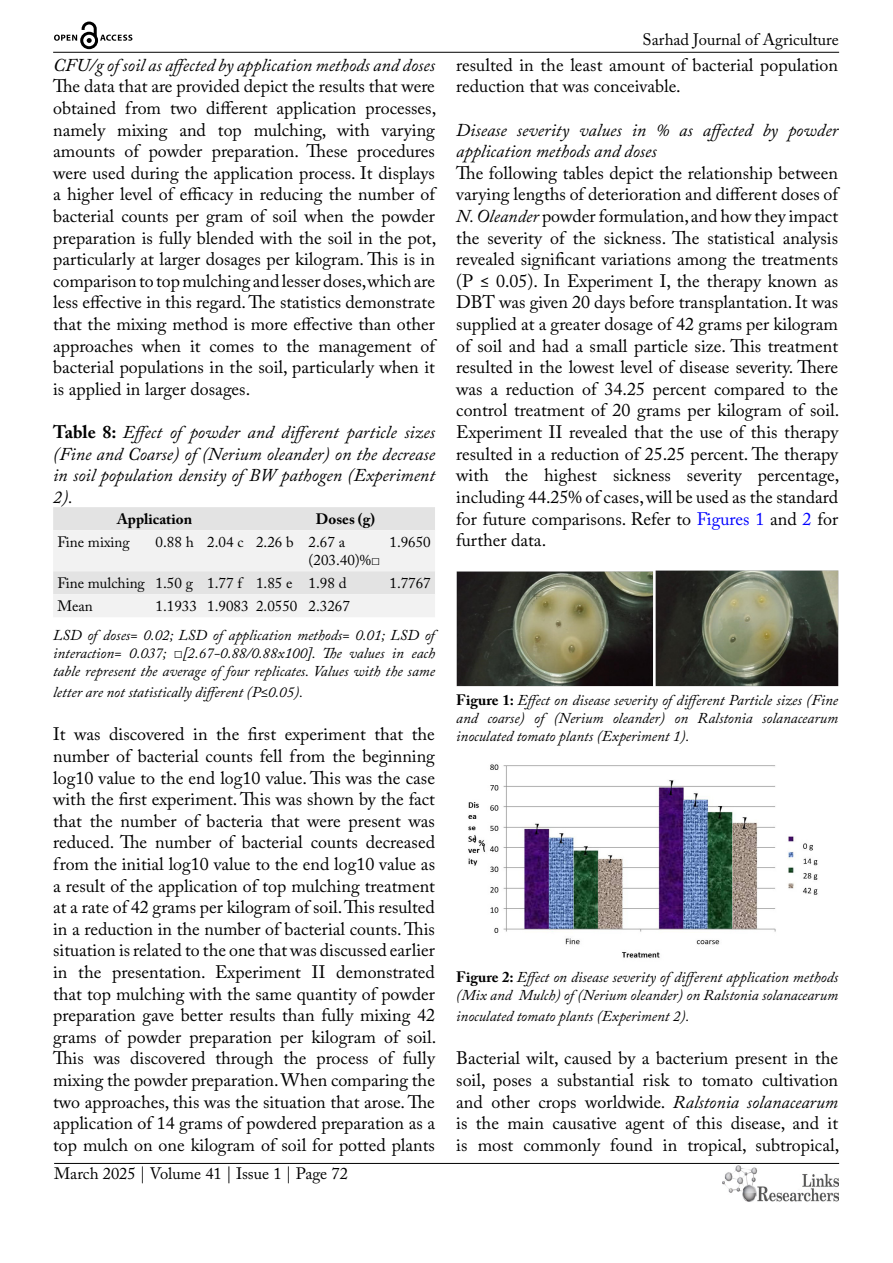
<style>
.page{position:relative;width:893px;height:1263px;background:#fff}
.page>*{position:absolute;margin:0;border:0;box-sizing:border-box;transform-origin:0 0}
.t1{font:18px/21.6px "Adobe Caslon Pro";color:#000;text-align:justify}
.t2{font:italic 18px/21.6px "Adobe Caslon Pro";color:#000;text-align:justify}
.t3{font:16.5px "Adobe Caslon Pro";color:#000}
.t4{font:italic 15px/18px "Adobe Caslon Pro";color:#000;text-align:justify}
.t5{font:15px/18px "Adobe Caslon Pro";color:#000}
.t6{font:700 15px "Adobe Caslon Pro";color:#000}
.s1{font-weight:700;font-style:normal}
.s2{font-family:"Times New Roman"}
.s3{font-family:"Times New Roman";font-weight:700;font-style:normal}
.s4{font-style:italic}
.s5{color:#00f}
</style>
<div class="page">
<hr style="left:53px;top:52px;width:786px;height:1px;background:#000">
<hr style="left:54px;top:1163px;width:785px;height:1px;background:#000">
<img style="left:722px;top:1166px;width:117px;height:36px">
<svg style="left:54px;top:22px;width:78px;height:27px"></svg>
<svg style="left:53px;top:507px;width:382px;height:110px"></svg>
<img style="left:456px;top:571px;width:382px;height:116px">
<img style="left:468px;top:764px;width:350px;height:194px">
<p class="t2" style="left:53px;top:54px;width:383px">CFU/g of soil as affected by application methods and doses</p>
<p class="t1" style="left:53px;top:75px;width:385px">The data that are provided depict the results that were obtained from two different application processes, namely mixing and top mulching, with varying amounts of powder preparation. These procedures were used during the application process. It displays a higher level of efficacy in reducing the number of bacterial counts per gram of soil when the powder preparation is fully blended with the soil in the pot, particularly at larger dosages per kilogram. This is in comparison to top mulching and lesser doses, which are less effective in this regard. The statistics demonstrate that the mixing method is more effective than other approaches when it comes to the management of bacterial populations in the soil, particularly when it is applied in larger dosages.</p>
<p class="t2" style="left:53px;top:421px;width:383px"><span class="s1">Table 8:</span> Effect of powder and different particle sizes (Fine and Coarse) of (Nerium oleander) on the decrease in soil population density of BW pathogen (Experiment 2).</p>
<p class="t6" style="left:117px;top:510px;width:77px">Application</p>
<p class="t6" style="left:316px;top:510px;width:61px">Doses (g)</p>
<p class="t5" style="left:57px;top:533px;width:74px">Fine mixing</p>
<p class="t5" style="left:309px;top:533px;width:73px;text-indent:-153px">0.88 h 2.04 c 2.26 b 2.67 a (203.40)%<span class="s2">□</span></p>
<p class="t5" style="left:389px;top:533px;width:43px">1.9650</p>
<p class="t5" style="left:57px;top:574px;width:291px">Fine mulching 1.50 g 1.77 f 1.85 e 1.98 d</p>
<p class="t5" style="left:389px;top:574px;width:43px">1.7767</p>
<p class="t5" style="left:57px;top:597px;width:37px">Mean</p>
<p class="t5" style="left:156px;top:597px;width:196px">1.1933 1.9083 2.0550 2.3267</p>
<p class="t4" style="left:53px;top:625px;width:383px">LSD of doses= 0.02; LSD of application methods= 0.01; LSD of interaction= 0.037; <span class="s3">□</span>[2.67-0.88/0.88x100]. The values in each table represent the average of four replicates. Values with the same</p>
<p class="t4" style="left:53px;top:683px;width:252px">letter are not statistically different (P≤0.05).</p>
<p class="t1" style="left:53px;top:723px;width:385px">It was discovered in the first experiment that the number of bacterial counts fell from the beginning log10 value to the end log10 value. This was the case with the first experiment. This was shown by the fact that the number of bacteria that were present was reduced. The number of bacterial counts decreased from the initial log10 value to the end log10 value as a result of the application of top mulching treatment at a rate of 42 grams per kilogram of soil. This resulted in a reduction in the number of bacterial counts. This situation is related to the one that was discussed earlier in the presentation. Experiment II demonstrated that top mulching with the same quantity of powder preparation gave better results than fully mixing 42 grams of powder preparation per kilogram of soil.<br>This was discovered through the process of fully mixing the powder preparation. When comparing the two approaches, this was the situation that arose. The application of 14 grams of powdered preparation as a top mulch on one kilogram of soil for potted plants</p>
<p class="t3" style="left:54px;top:1164px;width:295px">March 2025 | Volume 41 | Issue 1 | Page 72</p>
<p class="t3" style="left:643px;top:30px;width:198px">Sarhad Journal of Agriculture</p>
<p class="t1" style="left:456px;top:54px;width:383px">resulted in the least amount of bacterial population reduction that was conceivable.</p>
<p class="t2" style="left:456px;top:119px;width:383px">Disease severity values in % as affected by powder application methods and doses</p>
<p class="t1" style="left:456px;top:162px;width:385px">The following tables depict the relationship between varying lengths of deterioration and different doses of <span class="s4">N. Oleander</span> powder formulation, and how they impact the severity of the sickness. The statistical analysis revealed significant variations among the treatments (P ≤ 0.05). In Experiment I, the therapy known as DBT was given 20 days before transplantation. It was supplied at a greater dosage of 42 grams per kilogram of soil and had a small particle size. This treatment resulted in the lowest level of disease severity. There was a reduction of 34.25 percent compared to the control treatment of 20 grams per kilogram of soil.<br>Experiment II revealed that the use of this therapy resulted in a reduction of 25.25 percent. The therapy with the highest sickness severity percentage, including 44.25% of cases, will be used as the standard for future comparisons. Refer to <span class="s5">Figures 1</span> and <span class="s5">2</span> for further data.</p>
<p class="t4" style="left:456px;top:691px;width:383px"><span class="s1">Figure 1:</span> Effect on disease severity of different Particle sizes (Fine and coarse) of (Nerium oleander) on Ralstonia solanacearum inoculated tomato plants (Experiment 1).</p>
<p class="t4" style="left:456px;top:967px;width:383px"><span class="s1">Figure 2:</span> Effect on disease severity of different application methods (Mix and Mulch) of (Nerium oleander) on Ralstonia solanacearum</p>
<p class="t4" style="left:456px;top:1007px;width:235px">inoculated tomato plants (Experiment 2).</p>
<p class="t1" style="left:456px;top:1047px;width:385px">Bacterial wilt, caused by a bacterium present in the soil, poses a substantial risk to tomato cultivation and other crops worldwide. <span class="s4">Ralstonia solanacearum </span>is the main causative agent of this disease, and it is most commonly found in tropical, subtropical,</p>
</div>
